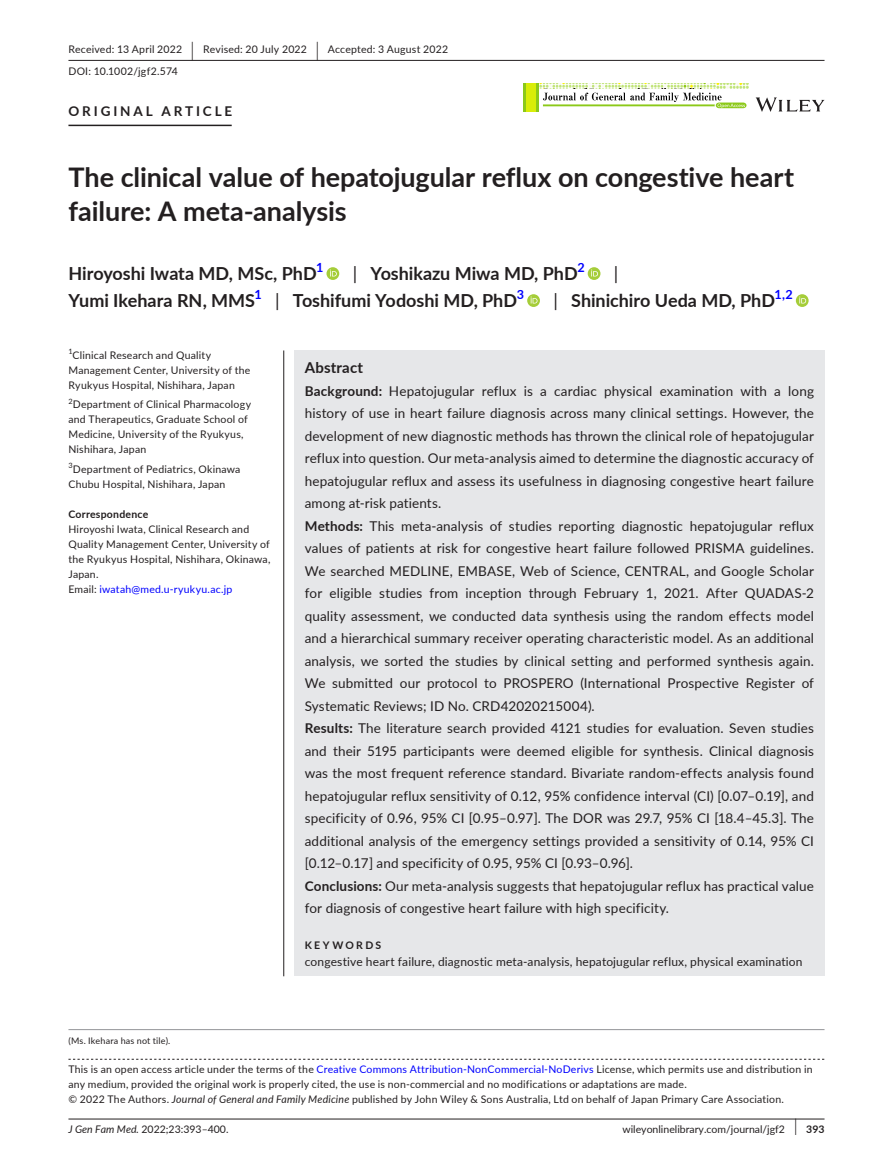
<style>
.page{position:relative;width:893px;height:1174px;background:#fff}
.page>*{position:absolute;margin:0;border:0;box-sizing:border-box;transform-origin:0 0}
.t1{font:700 27px/34.5px "Lato";letter-spacing:-.005em;color:#231f20}
.t2{font:700 18px "Lato";letter-spacing:-.005em;color:#231f20}
.t3{font:18px "Lato";color:#231f20}
.t4{font:700 15px "Lato";letter-spacing:.015em;color:#231f20}
.t5{font:13.5px/22.5px "Lato";letter-spacing:.01em;color:#231f20}
.t6{font:700 13.5px "Lato";letter-spacing:.215em;color:#231f20}
.t7{font:700 12.6px "Lato";color:#00f}
.t8{font:12px "Lato";letter-spacing:.015em;color:#231f20}
.t9{font:10.5px/15px "Lato";letter-spacing:.02em;color:#231f20}
.t10{font:10.5px "Lato";color:#231f20}
.t11{font:700 10.5px "Lato";letter-spacing:.02em;color:#231f20}
.t12{font:700 10.5px "Lato";letter-spacing:.22em;color:#231f20}
.t13{font:9px "Lato";letter-spacing:.025em;color:#231f20}
.t14{font:7.35px "Lato";color:#231f20}
.s1{font-size:19.65px}
.s2{font-weight:400}
.s3{color:#00f}
.s4{font-weight:700}
.s5{font-style:italic}
.s6{font-size:17.4px}
</style>
<div class="page">
<hr style="left:68px;top:1118px;width:756px;height:1px;background:#231f20">
<svg style="left:756px;top:97px;width:68px;height:15px"></svg>
<svg style="left:543px;top:93px;width:203px;height:15px"></svg>
<img style="left:540px;top:83px;width:208px;height:5px">
<div style="left:523px;top:83px;width:16px;height:29px;background:#8cc919"></div>
<div style="left:526px;top:83px;width:10px;height:29px;background:#d9ed09"></div>
<hr style="left:68px;top:60px;width:756px;height:1px;background:#231f20">
<hr style="left:68px;top:125px;width:164px;height:1px;background:#231f20">
<svg style="left:326px;top:267px;width:13px;height:13px"></svg>
<svg style="left:330px;top:269px;width:7px;height:7px"></svg>
<svg style="left:588px;top:267px;width:12px;height:13px"></svg>
<svg style="left:591px;top:269px;width:7px;height:7px"></svg>
<svg style="left:527px;top:294px;width:13px;height:13px"></svg>
<svg style="left:531px;top:296px;width:6px;height:7px"></svg>
<svg style="left:796px;top:294px;width:13px;height:13px"></svg>
<svg style="left:799px;top:296px;width:7px;height:7px"></svg>
<svg style="left:68px;top:1058px;width:756px;height:1px"></svg>
<hr style="left:68px;top:1029px;width:756px;height:1px;background:#939598">
<div style="left:294px;top:350px;width:530px;height:626px;background:#e6e7e9"></div>
<hr style="left:283px;top:350px;width:1px;height:626px;background:#231f20">
<p class="t9" style="left:68px;top:38px;width:381px;line-height:21.8px">Received: 13 April 2022 <span class="s1">|</span> Revised: 20 July 2022 <span class="s1">|</span> Accepted: 3 August 2022<br>DOI: 10.1002/jgf2.574</p>
<p class="t6" style="left:68px;top:101px;width:165px">ORIGINAL ARTICLE</p>
<h1 class="t1" style="left:68px;top:159px;width:727px">The clinical value of hepatojugular reflux on congestive heart failure: A meta-analysis</h1>
<h2 class="t2" style="left:68px;top:260px;width:250px">Hiroyoshi Iwata MD, MSc, PhD</h2>
<p class="t7" style="left:316px;top:258px;width:9px">1</p>
<h2 class="t2" style="left:353px;top:260px;width:227px"><span class="s2">|</span> Yoshikazu Miwa MD, PhD</h2>
<p class="t7" style="left:577px;top:258px;width:9px">2</p>
<h2 class="t3" style="left:614px;top:260px;width:6px">|</h2>
<h2 class="t2" style="left:68px;top:287px;width:188px">Yumi Ikehara RN, MMS</h2>
<p class="t7" style="left:254px;top:285px;width:9px">1</p>
<h2 class="t2" style="left:275px;top:287px;width:243px"><span class="s2">|</span> Toshifumi Yodoshi MD, PhD</h2>
<p class="t7" style="left:517px;top:285px;width:9px">3</p>
<h2 class="t2" style="left:553px;top:287px;width:223px"><span class="s2">|</span> Shinichiro Ueda MD, PhD</h2>
<p class="t7" style="left:774px;top:285px;width:20px">1,2</p>
<p class="t14" style="left:68px;top:346px;width:6px">1</p>
<p class="t9" style="left:68px;top:347px;width:184px;text-indent:4px">Clinical Research and Quality<br>Management Center, University of the<br>Ryukyus Hospital, Nishihara, Japan</p>
<p class="t14" style="left:68px;top:396px;width:6px">2</p>
<p class="t9" style="left:68px;top:397px;width:184px;text-indent:4px">Department of Clinical Pharmacology and Therapeutics, Graduate School of<br>Medicine, University of the Ryukyus,<br>Nishihara, Japan</p>
<p class="t9" style="left:68px;top:461px;width:173px"><sup>3</sup>Department of Pediatrics, Okinawa<br>Chubu Hospital, Nishihara, Japan</p>
<p class="t11" style="left:68px;top:506px;width:81px">Correspondence</p>
<p class="t9" style="left:68px;top:521px;width:203px">Hiroyoshi Iwata, Clinical Research and Quality Management Center, University of the Ryukyus Hospital, Nishihara, Okinawa, Japan.<br>Email: <span class="s3">iwatah@med.u-ryukyu.ac.jp</span></p>
<p class="t13" style="left:68px;top:1033px;width:103px">(Ms. Ikehara has not tile).</p>
<p class="t4" style="left:305px;top:356px;width:60px">Abstract</p>
<p class="t5" style="left:305px;top:379px;width:511px"><span class="s4">Background:</span> Hepatojugular reflux is a cardiac physical examination with a long history of use in heart failure diagnosis across many clinical settings. However, the development of new diagnostic methods has thrown the clinical role of hepatojugular reflux into question. Our meta-analysis aimed to determine the diagnostic accuracy of hepatojugular reflux and assess its usefulness in diagnosing congestive heart failure among at-risk patients.<br><span class="s4">Methods:</span> This meta-analysis of studies reporting diagnostic hepatojugular reflux values of patients at risk for congestive heart failure followed PRISMA guidelines.<br>We searched MEDLINE, EMBASE, Web of Science, CENTRAL, and Google Scholar for eligible studies from inception through February 1, 2021. After QUADAS-2 quality assessment, we conducted data synthesis using the random effects model and a hierarchical summary receiver operating characteristic model. As an additional analysis, we sorted the studies by clinical setting and performed synthesis again.<br>We submitted our protocol to PROSPERO (International Prospective Register of Systematic Reviews; ID No. CRD42020215004).<br><span class="s4">Results:</span> The literature search provided 4121 studies for evaluation. Seven studies and their 5195 participants were deemed eligible for synthesis. Clinical diagnosis was the most frequent reference standard. Bivariate random-effects analysis found hepatojugular reflux sensitivity of 0.12, 95% confidence interval (CI) [0.07–0.19], and specificity of 0.96, 95% CI [0.95–0.97]. The DOR was 29.7, 95% CI [18.4–45.3]. The additional analysis of the emergency settings provided a sensitivity of 0.14, 95% CI [0.12–0.17] and specificity of 0.95, 95% CI [0.93–0.96].<br><span class="s4">Conclusions:</span> Our meta-analysis suggests that hepatojugular reflux has practical value for diagnosis of congestive heart failure with high specificity.</p>
<p class="t12" style="left:305px;top:937px;width:78px">KEYWORDS</p>
<p class="t8" style="left:305px;top:952px;width:499px">congestive heart failure, diagnostic meta-analysis, hepatojugular reflux, physical examination</p>
<p class="t9" style="left:68px;top:1061px;width:746px">This is an open access article under the terms of the <span class="s3">Creative Commons Attribution-NonCommercial-NoDerivs</span> License, which permits use and distribution in any medium, provided the original work is properly cited, the use is non-commercial and no modifications or adaptations are made.<br>© 2022 The Authors. <span class="s5">Journal of General and Family Medicine</span> published by John Wiley &amp; Sons Australia, Ltd on behalf of Japan Primary Care Association.</p>
<p class="t10" style="left:68px;top:1121px;width:162px"><span class="s5">J Gen Fam Med.</span> 2022;23:393–400.</p>
<p class="t10" style="left:622px;top:1121px;width:204px">wileyonlinelibrary.com/journal/jgf2 <span class="s6">|</span> <span class="s4">393</span></p>
</div>
